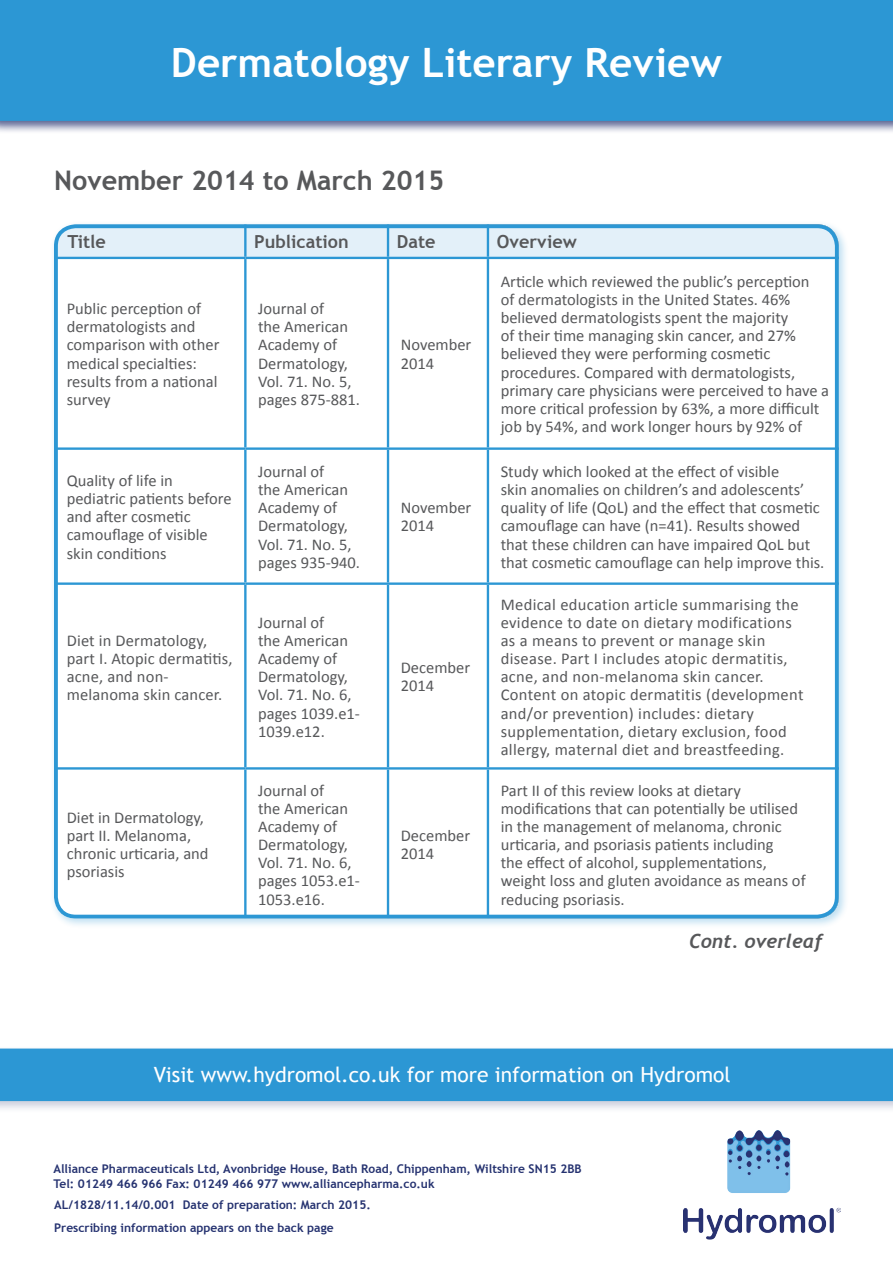
<style>
.page{position:relative;width:893px;height:1263px;background:#fff}
.page>*{position:absolute;margin:0;border:0;box-sizing:border-box;transform-origin:0 0}
.t1{font:700 40.5px "Trebuchet MS";color:#fff}
.t2{font:700 27px "Trebuchet MS";color:#57585a}
.t3{font:21px "Trebuchet MS";color:#fff}
.t4{font:italic 700 19.5px "Trebuchet";color:#57585a}
.Table_Text{font:700 18px "Trebuchet MS";color:#57585a}
.t5{font:16.5px/18.1px "Calibri";color:#57585a}
.t6{font:16.5px/18.1px "Calibri";letter-spacing:.02em;color:#57585a}
.t7{font:700 12px "Trebuchet MS";color:#253270}
</style>
<div class="page">
<div style="left:0;top:1045px;width:893px;height:69px;background:#253270;opacity:.25"></div>
<div style="left:0;top:1048px;width:893px;height:53px;background:#2c97d4"></div>
<div style="left:50px;top:220px;width:799px;height:708px;background:#2c97d4;opacity:.3"></div>
<div style="left:54px;top:224px;width:785px;height:33px;background:#e3f0f9"></div>
<svg style="left:54px;top:259px;width:785px;height:659px"></svg>
<hr style="left:244px;top:224px;width:3px;height:33px;background:#2c97d4">
<hr style="left:387px;top:224px;width:2px;height:33px;background:#2c97d4">
<hr style="left:487px;top:224px;width:2px;height:33px;background:#2c97d4">
<hr style="left:54px;top:447px;width:191px;height:3px;background:#2c97d4">
<hr style="left:54px;top:582px;width:191px;height:3px;background:#2c97d4">
<hr style="left:54px;top:767px;width:191px;height:3px;background:#2c97d4">
<hr style="left:244px;top:450px;width:3px;height:132px;background:#2c97d4">
<hr style="left:244px;top:585px;width:3px;height:182px;background:#2c97d4">
<hr style="left:244px;top:770px;width:3px;height:148px;background:#2c97d4">
<hr style="left:245px;top:447px;width:143px;height:3px;background:#2c97d4">
<hr style="left:388px;top:447px;width:100px;height:3px;background:#2c97d4">
<hr style="left:488px;top:447px;width:351px;height:3px;background:#2c97d4">
<hr style="left:387px;top:450px;width:2px;height:132px;background:#2c97d4">
<hr style="left:487px;top:450px;width:2px;height:132px;background:#2c97d4">
<hr style="left:387px;top:585px;width:2px;height:182px;background:#2c97d4">
<hr style="left:487px;top:585px;width:2px;height:182px;background:#2c97d4">
<hr style="left:387px;top:770px;width:2px;height:148px;background:#2c97d4">
<hr style="left:487px;top:770px;width:2px;height:148px;background:#2c97d4">
<hr style="left:245px;top:582px;width:143px;height:3px;background:#2c97d4">
<hr style="left:388px;top:582px;width:100px;height:3px;background:#2c97d4">
<hr style="left:488px;top:582px;width:351px;height:3px;background:#2c97d4">
<hr style="left:245px;top:767px;width:143px;height:3px;background:#2c97d4">
<hr style="left:388px;top:767px;width:100px;height:3px;background:#2c97d4">
<hr style="left:488px;top:767px;width:351px;height:3px;background:#2c97d4">
<hr style="left:54px;top:257px;width:191px;height:2px;background:#2c97d4">
<hr style="left:244px;top:259px;width:3px;height:188px;background:#2c97d4">
<hr style="left:387px;top:259px;width:2px;height:188px;background:#2c97d4">
<hr style="left:487px;top:259px;width:2px;height:188px;background:#2c97d4">
<hr style="left:245px;top:257px;width:143px;height:2px;background:#2c97d4">
<hr style="left:388px;top:257px;width:100px;height:2px;background:#2c97d4">
<hr style="left:488px;top:257px;width:351px;height:2px;background:#2c97d4">
<div style="left:54px;top:224px;width:785px;height:694px;border:4px solid #2c97d4;border-radius:20px"></div>
<img style="left:684px;top:1130px;width:156px;height:110px">
<div style="left:0;top:0;width:893px;height:134px;background:#253270;opacity:.75"></div>
<div style="left:0;top:0;width:893px;height:121px;background:#2c97d4"></div>
<p class="t1" style="left:171px;top:37px;width:553px">Dermatology Literary Review</p>
<p class="t2" style="left:54px;top:164px;width:391px">November 2014 to March 2015</p>
<p class="Table_Text" style="left:67px;top:230px;width:40px">Title</p>
<p class="Table_Text" style="left:254px;top:230px;width:96px">Publication</p>
<p class="Table_Text" style="left:397px;top:230px;width:40px">Date</p>
<p class="Table_Text" style="left:497px;top:230px;width:82px">Overview</p>
<p class="t5" style="left:67px;top:300px;width:154px">Public perception of dermatologists and comparison with other medical specialties: results from a national survey</p>
<p class="t5" style="left:258px;top:300px;width:103px">Journal of<br>the American<br>Academy of<br>Dermatology,<br>Vol. 71. No. 5, pages 875-881.</p>
<p class="t5" style="left:67px;top:471px;width:166px">Quality of life in pediatric patients before and after cosmetic camouflage of visible skin conditions</p>
<p class="t5" style="left:258px;top:462px;width:103px">Journal of<br>the American<br>Academy of<br>Dermatology,<br>Vol. 71. No. 5, pages 935-940.</p>
<p class="t5" style="left:67px;top:631px;width:142px">Diet in Dermatology,</p>
<p class="t5" style="left:67px;top:649px;width:167px">part I. Atopic dermatitis, acne, and non&shy;melanoma skin cancer.</p>
<p class="t5" style="left:67px;top:808px;width:139px">Diet in Dermatology,</p>
<p class="t5" style="left:67px;top:826px;width:143px">part II. Melanoma, chronic urticaria, and psoriasis</p>
<p class="t5" style="left:258px;top:613px;width:103px">Journal of<br>the American<br>Academy of<br>Dermatology,<br>Vol. 71. No. 6, pages 1039.e1-<br>1039.e12.</p>
<p class="t5" style="left:258px;top:781px;width:103px">Journal of<br>the American<br>Academy of<br>Dermatology,<br>Vol. 71. No. 6, pages 1053.e1-<br>1053.e16.</p>
<p class="t5" style="left:401px;top:336px;width:72px">November<br>2014</p>
<p class="t5" style="left:401px;top:499px;width:72px">November<br>2014</p>
<p class="t5" style="left:401px;top:659px;width:71px">December<br>2014</p>
<p class="t5" style="left:401px;top:826px;width:71px">December<br>2014</p>
<p class="t5" style="left:501px;top:272px;width:330px">Article which reviewed the public’s perception<br>of dermatologists in the United States. 46% believed dermatologists spent the majority<br>of their time managing skin cancer, and 27% believed they were performing cosmetic procedures. Compared with dermatologists, primary care physicians were perceived to have a more critical profession by 63%, a more difficult job by 54%, and work longer hours by 92% of</p>
<p class="t5" style="left:501px;top:462px;width:325px">Study which looked at the effect of visible<br>skin anomalies on children’s and adolescents’ quality of life (QoL) and the effect that cosmetic camouflage can have (n=41). Results showed that these children can have impaired QoL but that cosmetic camouflage can help improve this.</p>
<p class="t6" style="left:501px;top:595px;width:304px">Medical education article summarising the evidence to date on dietary modifications as a means to prevent or manage skin disease. Part I includes atopic dermatitis, acne, and non-melanoma skin cancer.<br>Content on atopic dermatitis (development and/or prevention) includes: dietary supplementation, dietary exclusion, food allergy, maternal diet and breastfeeding.</p>
<p class="t5" style="left:501px;top:781px;width:306px">Part II of this review looks at dietary modifications that can potentially be utilised in the management of melanoma, chronic urticaria, and psoriasis patients including<br>the effect of alcohol, supplementations, weight loss and gluten avoidance as means of reducing psoriasis.</p>
<p class="t4" style="left:689px;top:929px;width:135px">Cont. overleaf</p>
<p class="t3" style="left:154px;top:1062px;width:578px">Visit www.hydromol.co.uk for more information on Hydromol</p>
<p class="t7" style="left:54px;top:1161px;width:530px">Alliance Pharmaceuticals Ltd, Avonbridge House, Bath Road, Chippenham, Wiltshire SN15 2BB</p>
<p class="t7" style="left:54px;top:1176px;width:383px">Tel: 01249 466 966 Fax: 01249 466 977 www.alliancepharma.co.uk</p>
<p class="t7" style="left:54px;top:1197px;width:318px">AL/1828/11.14/0.001 Date of preparation: March 2015.</p>
<p class="t7" style="left:54px;top:1220px;width:281px">Prescribing information appears on the back page</p>
</div>
